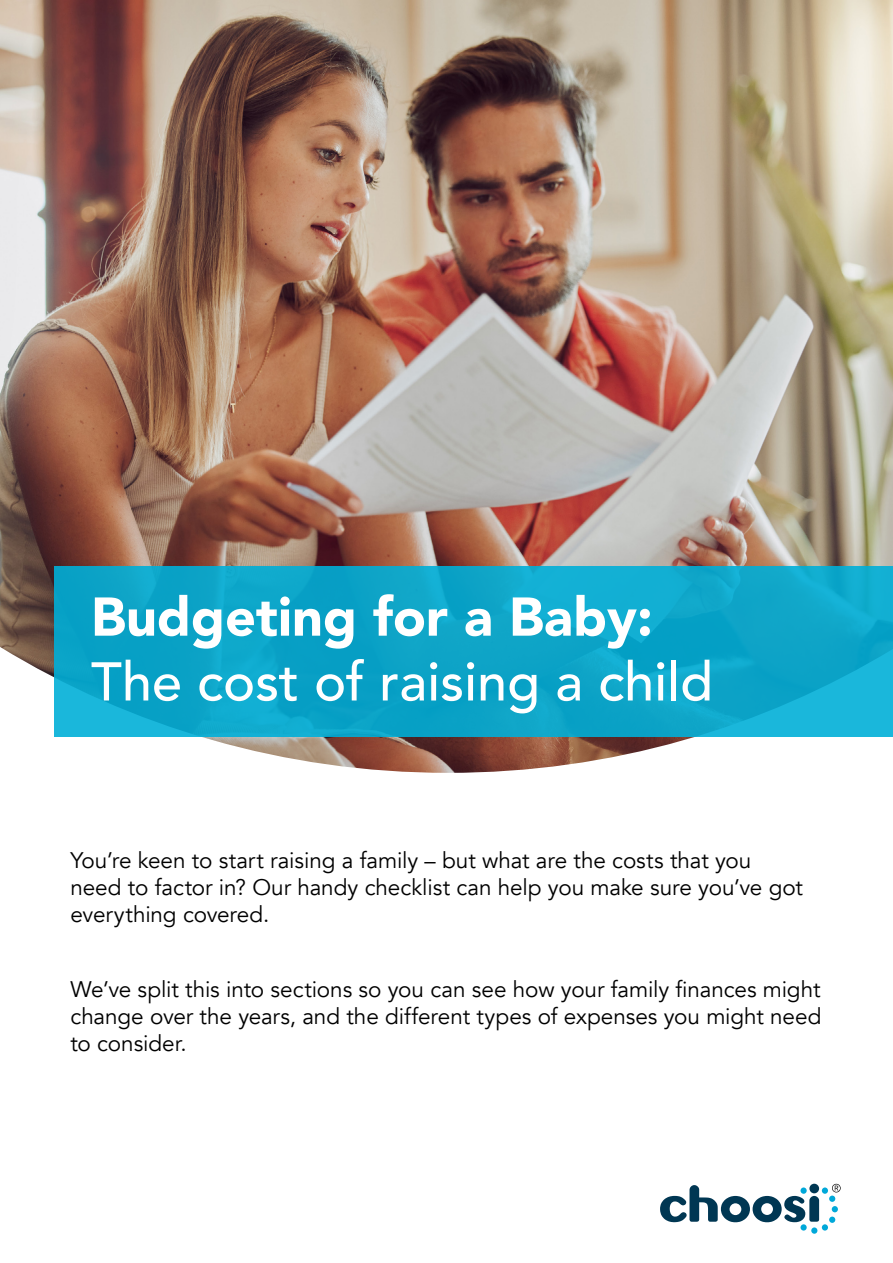
<style>
.page{position:relative;width:893px;height:1263px;background:#fff}
.page>*{position:absolute;margin:0;border:0;box-sizing:border-box;transform-origin:0 0}
.t1{font:500 54px "Avenir";color:#fff}
.t2{font:900 54px "Avenir";color:#fff}
.t3{font:22.5px/27px "Avenir";letter-spacing:-.005em;color:#000}
</style>
<div class="page">
<div style="left:811px;top:1227px;width:6px;height:7px;background:#00a8d9;border-radius:50%"></div>
<svg style="left:660px;top:1184px;width:181px;height:46px"></svg>
<img style="left:0;top:0;width:893px;height:773px">
<svg style="left:54px;top:566px;width:839px;height:171px;background:#0da6ca"></svg>
<h1 class="t2" style="left:91px;top:571px;width:563px">Budgeting for a Baby:</h1>
<h1 class="t1" style="left:91px;top:635px;width:624px">The cost of raising a child</h1>
<p class="t3" style="left:70px;top:847px;width:734px">You’re keen to start raising a family – but what are the costs that you need to factor in? Our handy checklist can help you make sure you’ve got everything covered.</p>
<p class="t3" style="left:70px;top:976px;width:752px;text-align:justify">We’ve split this into sections so you can see how your family finances might change over the years, and the different types of expenses you might need to consider.</p>
</div>
